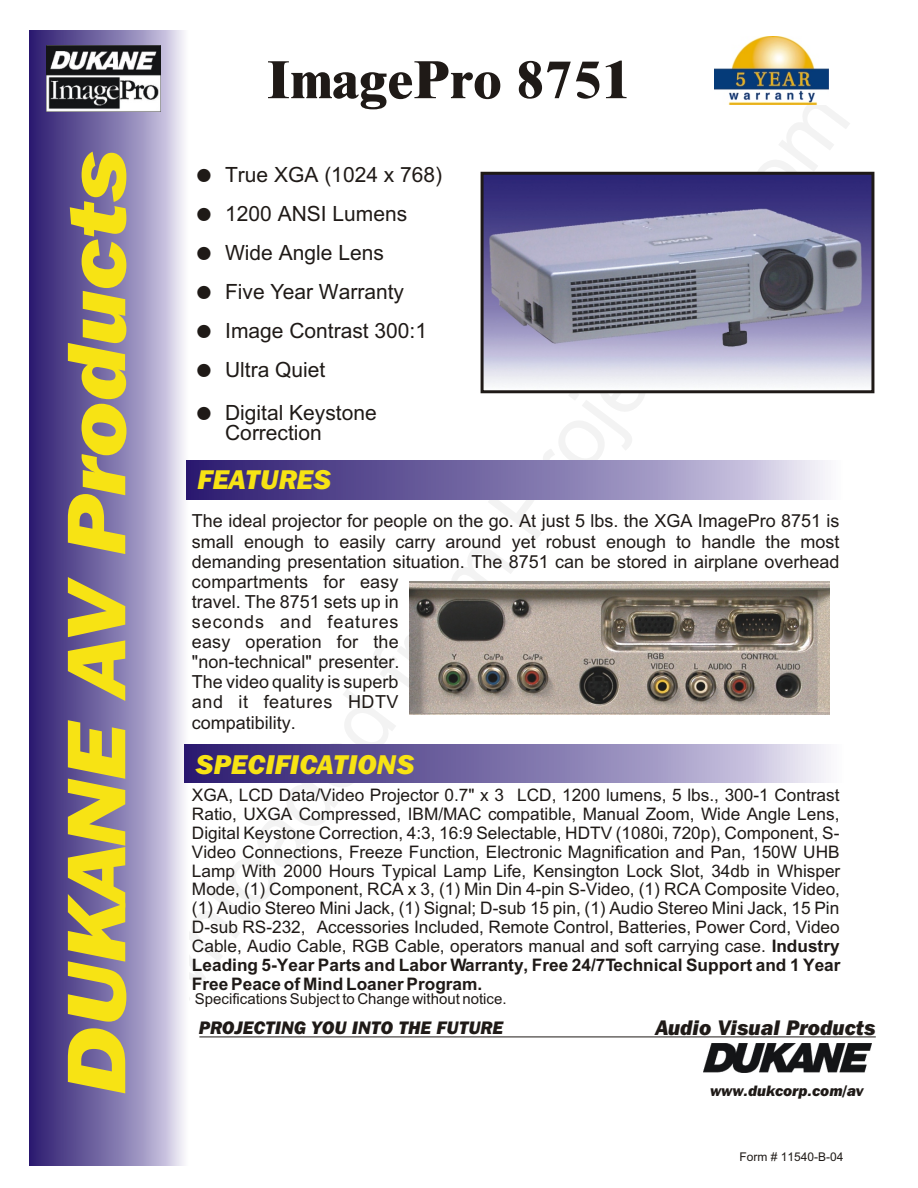
<style>
.page{position:relative;width:918px;height:1188px;background:#fff}
.page>*{position:absolute;margin:0;border:0;box-sizing:border-box;transform-origin:0 0}
.t1{font:82.65px "Frnk Goth ITC Hv It BT";color:#f7e314;scale:1.13 1}
.t2{font:27px "Frnk Goth ITC Hv It BT";color:#f7e314}
.t3{font:21px/39.2px "Arial";color:#1f1a17}
.t4{font:21px "Frnk Goth ITC Hv It BT";color:#1f1a17}
.t5{font:18px/20.1px "Arial";color:#1f1a17}
.t6{font:18px "Frnk Goth ITC Hv It BT";color:#1f1a17}
.t7{font:17.25px/18.9px "Arial";color:#1f1a17;text-align:justify}
.t8{font:15px "Arial";color:#1f1a17}
.t9{font:15px "Frnk Goth ITC Hv It BT";color:#1f1a17}
.t10{font:12px "Arial";color:#1f1a17}
.s1{font-weight:700}
</style>
<div class="page">
<img style="left:29px;top:31px;width:160px;height:1134px">
<img style="left:186px;top:461px;width:639px;height:39px">
<img style="left:185px;top:744px;width:641px;height:39px">
<hr style="left:199px;top:1037px;width:677px;height:1px;background:#1f1a17">
<img style="left:47px;top:45px;width:114px;height:66px">
<img style="left:703px;top:1043px;width:168px;height:29px">
<img style="left:715px;top:37px;width:113px;height:67px">
<img style="left:485px;top:176px;width:385px;height:209px">
<div style="left:481px;top:172px;width:393px;height:221px;border:3px solid #1f1a17"></div>
<img style="left:409px;top:581px;width:421px;height:134px">
<h1 class="t1" style="left:62px;top:1093px;width:840px;rotate:-90deg">DUKANE AV Products</h1>
<p class="t3" style="left:225px;top:157px;width:219px">True XGA (1024 x 768)<br>1200 ANSI Lumens<br>Wide Angle Lens<br>Five Year Warranty<br>Image Contrast 300:1<br>Ultra Quiet</p>
<p class="t3" style="left:225px;top:404px;width:153px;line-height:20.2px">Digital Keystone<br>Correction</p>
<h2 class="t2" style="left:198px;top:468px;width:135px">FEATURES</h2>
<p class="t5" style="left:192px;top:513px;width:649px">The ideal projector for people on the go. At just 5 lbs. the XGA ImagePro 8751 is small enough to easily carry around yet robust enough to handle the most demanding presentation situation. The 8751 can be stored in airplane overhead compartments for easy<br>travel. The 8751 sets up in<br>seconds and features<br>easy operation for the<br>"non-technical" presenter.<br>The video quality is superb<br>and it features HDTV<br>compatibility.</p>
<h2 class="t2" style="left:196px;top:753px;width:220px">SPECIFICATIONS</h2>
<p class="t7" style="left:192px;top:787px;width:650px">XGA, LCD Data/Video Projector 0.7" x 3 LCD, 1200 lumens, 5 lbs., 300-1 Contrast Ratio, UXGA Compressed, IBM/MAC compatible, Manual Zoom, Wide Angle Lens, Digital Keystone Correction, 4:3, 16:9 Selectable, HDTV (1080i, 720p), Component, S-Video Connections, Freeze Function, Electronic Magnification and Pan, 150W UHB Lamp With 2000 Hours Typical Lamp Life, Kensington Lock Slot, 34db in Whisper Mode, (1) Component, RCA x 3, (1) Min Din 4-pin S-Video, (1) RCA Composite Video, (1) Audio Stereo Mini Jack, (1) Signal; D-sub 15 pin, (1) Audio Stereo Mini Jack, 15 Pin D-sub RS-232, Accessories Included, Remote Control, Batteries, Power Cord, Video Cable, Audio Cable, RGB Cable, operators manual and soft carrying case. <span class="s1">Industry Leading 5-Year Parts and Labor Warranty, Free 24/7Technical Support and 1 Year Free Peace of Mind Loaner Program.</span></p>
<p class="t8" style="left:195px;top:993px;width:313px">Specifications Subject to Change without notice.</p>
<p class="t6" style="left:199px;top:1021px;width:306px">PROJECTING YOU INTO THE FUTURE</p>
<p class="t4" style="left:656px;top:1019px;width:221px">Audio Visual Products</p>
<p class="t9" style="left:710px;top:1085px;width:155px">www.dukcorp.com/av</p>
<p class="t10" style="left:739px;top:1153px;width:106px">Form # 11540-B-04</p>
</div>
